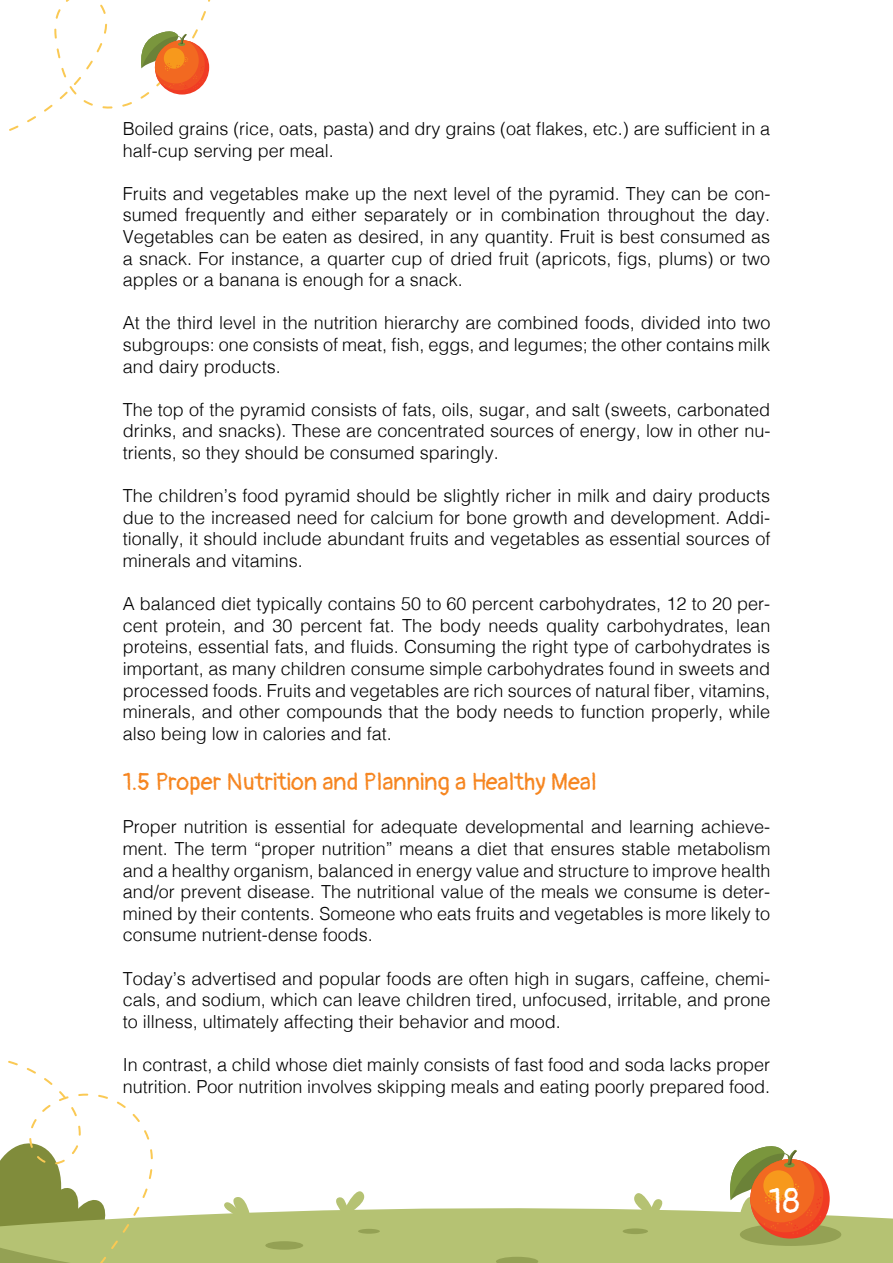
<style>
.page{position:relative;width:893px;height:1263px;background:#fff}
.page>*{position:absolute;margin:0;border:0;box-sizing:border-box;transform-origin:0 0}
.t1{font:34.95px "Pangolin";color:#fff}
.t2{font:24px "Pangolin";color:#f68621}
.t3{font:300 18px/21.6px "Helvetica";color:#000;text-align:justify}
</style>
<div class="page">
<svg style="left:9px;top:0;width:202px;height:131px"></svg>
<svg style="left:0;top:1060px;width:893px;height:203px"></svg>
<p class="t3" style="left:123px;top:116px;width:649px">Boiled grains (rice, oats, pasta) and dry grains (oat flakes, etc.) are sufficient in a half-cup serving per meal.</p>
<p class="t3" style="left:123px;top:181px;width:649px">Fruits and vegetables make up the next level of the pyramid. They can be con&shy;sumed frequently and either separately or in combination throughout the day.<br>Vegetables can be eaten as desired, in any quantity. Fruit is best consumed as a snack. For instance, a quarter cup of dried fruit (apricots, figs, plums) or two apples or a banana is enough for a snack.</p>
<p class="t3" style="left:123px;top:311px;width:649px">At the third level in the nutrition hierarchy are combined foods, divided into two subgroups: one consists of meat, fish, eggs, and legumes; the other contains milk and dairy products.</p>
<p class="t3" style="left:123px;top:397px;width:649px">The top of the pyramid consists of fats, oils, sugar, and salt (sweets, carbonated drinks, and snacks). These are concentrated sources of energy, low in other nu&shy;trients, so they should be consumed sparingly.</p>
<p class="t3" style="left:123px;top:484px;width:649px">The children’s food pyramid should be slightly richer in milk and dairy products due to the increased need for calcium for bone growth and development. Addi&shy;tionally, it should include abundant fruits and vegetables as essential sources of minerals and vitamins.</p>
<p class="t3" style="left:123px;top:592px;width:649px">A balanced diet typically contains 50 to 60 percent carbohydrates, 12 to 20 per&shy;cent protein, and 30 percent fat. The body needs quality carbohydrates, lean proteins, essential fats, and fluids. Consuming the right type of carbohydrates is important, as many children consume simple carbohydrates found in sweets and processed foods. Fruits and vegetables are rich sources of natural fiber, vitamins, minerals, and other compounds that the body needs to function properly, while also being low in calories and fat.</p>
<h2 class="t2" style="left:123px;top:760px;width:476px">1.5 Proper Nutrition and Planning a Healthy Meal</h2>
<p class="t3" style="left:123px;top:815px;width:649px">Proper nutrition is essential for adequate developmental and learning achieve&shy;ment. The term “proper nutrition” means a diet that ensures stable metabolism and a healthy organism, balanced in energy value and structure to improve health and/or prevent disease. The nutritional value of the meals we consume is deter&shy;mined by their contents. Someone who eats fruits and vegetables is more likely to consume nutrient-dense foods.</p>
<p class="t3" style="left:123px;top:966px;width:649px">Today’s advertised and popular foods are often high in sugars, caffeine, chemi&shy;cals, and sodium, which can leave children tired, unfocused, irritable, and prone to illness, ultimately affecting their behavior and mood.</p>
<p class="t3" style="left:123px;top:1052px;width:649px">In contrast, a child whose diet mainly consists of fast food and soda lacks proper nutrition. Poor nutrition involves skipping meals and eating poorly prepared food.</p>
<h1 class="t1" style="left:769px;top:1169px;width:33px">18</h1>
</div>
